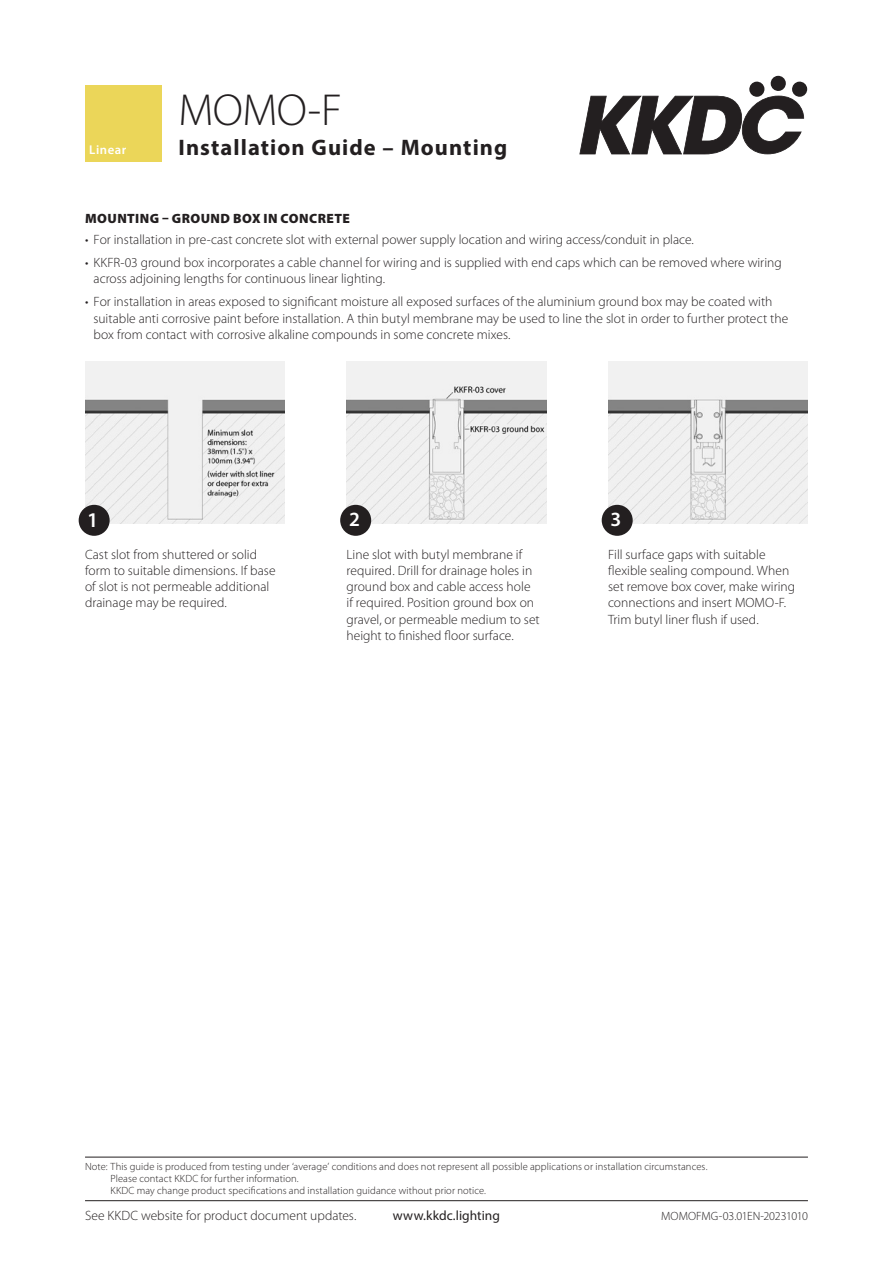
<style>
.page{position:relative;width:893px;height:1263px;background:#fff}
.page>*{position:absolute;margin:0;border:0;box-sizing:border-box;transform-origin:0 0}
.title_line1{font:300 45px "Myriad Pro";color:#231f20}
.title_line2{font:700 22.5px "Myriad Pro";letter-spacing:.045em;color:#231f20}
.sketch_number{font:600 21px "Myriad Pro";color:#fff}
.sketch_number-2{font:600 20.25px "Myriad Pro";color:#fff}
.image_caption{font:300 13.5px/16.2px "Myriad Pro";color:#231f20}
.Heading__caps{font:900 13.5px "Myriad Pro";letter-spacing:.03em;color:#231f20}
.t1{font:13.5px "Myriad Pro";letter-spacing:.005em;color:#231f20}
.t2{font:600 12.75px "Myriad Pro";letter-spacing:.04em;color:#fff}
.t3{font:300 12px "Myriad Pro";letter-spacing:-.02em;color:#231f20}
.t4{font:300 10.5px/12px "Myriad Pro";letter-spacing:.01em;color:#231f20}
</style>
<div class="page">
<svg style="left:579px;top:96px;width:225px;height:58px"></svg>
<svg style="left:749px;top:81px;width:16px;height:16px"></svg>
<div style="left:770px;top:76px;width:16px;height:15px;background:#231f20;border-radius:50%"></div>
<div style="left:792px;top:81px;width:15px;height:16px;background:#231f20;border-radius:50%"></div>
<div style="left:85px;top:85px;width:77px;height:77px;background:#ebd659"></div>
<hr style="left:85px;top:1157px;width:723px;height:1px;background:#231f20">
<hr style="left:85px;top:1200px;width:723px;height:1px;background:#231f20">
<img style="left:85px;top:361px;width:200px;height:162px">
<img style="left:347px;top:361px;width:199px;height:162px">
<img style="left:608px;top:361px;width:200px;height:162px">
<div style="left:79px;top:505px;width:31px;height:31px;background:#231f20;border-radius:50%"></div>
<div style="left:340px;top:505px;width:31px;height:31px;background:#231f20;border-radius:50%"></div>
<div style="left:602px;top:505px;width:31px;height:31px;background:#231f20;border-radius:50%"></div>
<p class="t2" style="left:89px;top:142px;width:38px">Linear</p>
<p class="title_line1" style="left:179px;top:83px;width:165px">MOMO-F</p>
<p class="title_line2" style="left:179px;top:133px;width:330px">Installation Guide – Mounting</p>
<p class="Heading__caps" style="left:85px;top:209px;width:266px">MOUNTING – GROUND BOX IN CONCRETE</p>
<p class="image_caption" style="left:85px;top:231px;width:610px">• For installation in pre-cast concrete slot with external power supply location and wiring access/conduit in place.</p>
<p class="image_caption" style="left:94px;top:254px;width:690px;text-indent:-9px">• KKFR-03 ground box incorporates a cable channel for wiring and is supplied with end caps which can be removed where wiring across adjoining lengths for continuous linear lighting.</p>
<p class="image_caption" style="left:94px;top:293px;width:696px;text-indent:-9px">• For installation in areas exposed to significant moisture all exposed surfaces of the aluminium ground box may be coated with suitable anti corrosive paint before installation. A thin butyl membrane may be used to line the slot in order to further protect the box from contact with corrosive alkaline compounds in some concrete mixes.</p>
<p class="sketch_number" style="left:87px;top:506px;width:13px">1</p>
<p class="sketch_number-2" style="left:349px;top:506px;width:12px">2</p>
<p class="sketch_number-2" style="left:610px;top:506px;width:12px">3</p>
<p class="image_caption" style="left:85px;top:546px;width:192px">Cast slot from shuttered or solid form to suitable dimensions. If base of slot is not permeable additional drainage may be required.</p>
<p class="image_caption" style="left:347px;top:546px;width:195px">Line slot with butyl membrane if required. Drill for drainage holes in ground box and cable access hole if required. Position ground box on gravel, or permeable medium to set height to finished floor surface.</p>
<p class="image_caption" style="left:608px;top:546px;width:189px">Fill surface gaps with suitable flexible sealing compound. When set remove box cover, make wiring connections and insert MOMO-F.<br>Trim butyl liner flush if used.</p>
<p class="t4" style="left:111px;top:1160px;width:598px;text-indent:-26px">Note: This guide is produced from testing under ‘average’ conditions and does not represent all possible applications or installation circumstances.<br>Please contact KKDC for further information.<br>KKDC may change product specifications and installation guidance without prior notice.</p>
<p class="image_caption" style="left:85px;top:1208px;width:273px">See KKDC website for product document updates.</p>
<p class="t1" style="left:393px;top:1207px;width:109px">www.kkdc.lighting</p>
<p class="t3" style="left:661px;top:1209px;width:148px">MOMOFMG-03.01EN-20231010</p>
</div>
